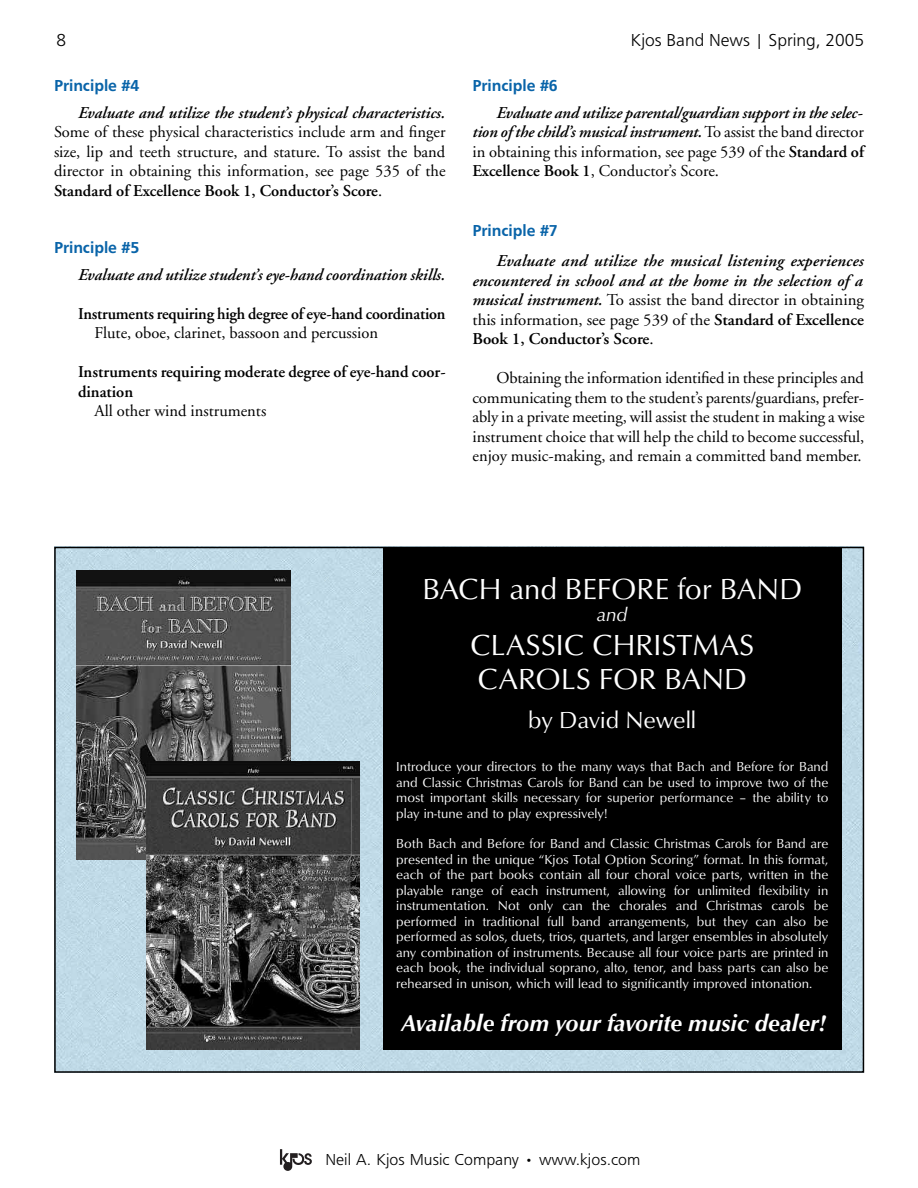
<style>
.page{position:relative;width:918px;height:1188px;background:#fff}
.page>*{position:absolute;margin:0;border:0;box-sizing:border-box;transform-origin:0 0}
.t1{font:30px/34px "Optimum Roman DTC";color:#fff}
.t2{font:24px "Optimum Roman DTC";color:#fff}
.t3{font:23.4px "Optimum Bold Italic DTC";color:#fff}
.t4{font:19.5px "Optimum Roman Italic DTC";color:#fff}
.t5{font:18px "Frugal Sans Light DTC";color:#000}
.t6{font:16.5px/19.5px "Adobe Garamond";color:#000;text-align:justify}
.t7{font:italic 600 16.5px/19.5px "Adobe Garamond";color:#000;text-align:justify}
.t8{font:600 16.5px/19.5px "Adobe Garamond";letter-spacing:-.01em;color:#000}
.t9{font:16.5px "Frugal Sans Bold DTC";color:#0964a9}
.t10{font:16.5px "Frugal Sans Light DTC";color:#000}
.t11{font:13.5px/15.5px "Optimum Roman DTC";color:#fff;text-align:justify}
.s1{font-weight:600}
.s2{font-weight:400;font-style:normal}
.s3{font-style:normal}
</style>
<div class="page">
<svg style="left:280px;top:1149px;width:32px;height:22px"></svg>
<div style="left:57px;top:550px;width:804px;height:520px;background:#c0dae7"></div>
<div style="left:383px;top:548px;width:459px;height:502px;background:#000"></div>
<img style="left:76px;top:571px;width:215px;height:289px">
<img style="left:146px;top:761px;width:214px;height:288px">
<h3 class="t5" style="left:57px;top:29px;width:11px">8</h3>
<h3 class="t5" style="left:631px;top:29px;width:235px">Kjos Band News | Spring, 2005</h3>
<p class="t9" style="left:54px;top:76px;width:87px">Principle #4</p>
<p class="t7" style="left:78px;top:104px;width:369px">Evaluate and utilize the student’s physical characteristics.</p>
<p class="t6" style="left:54px;top:124px;width:393px">Some of these physical characteristics include arm and finger size, lip and teeth structure, and stature. To assist the band director in obtaining this information, see page 535 of the <span class="s1">Standard of Excellence Book 1, Conductor’s Score</span>.</p>
<p class="t9" style="left:54px;top:237px;width:87px">Principle #5</p>
<p class="t7" style="left:78px;top:266px;width:369px">Evaluate and utilize student’s eye-hand coordination skills.</p>
<p class="t8" style="left:78px;top:305px;width:369px">Instruments requiring high degree of eye-hand coordination</p>
<p class="t6" style="left:94px;top:325px;width:285px">Flute, oboe, clarinet, bassoon and percussion</p>
<p class="t8" style="left:78px;top:364px;width:369px">Instruments requiring moderate degree of eye-hand coor&shy;dination</p>
<p class="t6" style="left:94px;top:403px;width:173px">All other wind instruments</p>
<p class="t9" style="left:472px;top:76px;width:87px">Principle #6</p>
<p class="t7" style="left:472px;top:104px;width:393px;text-indent:24px">Evaluate and utilize parental/guardian support in the selec&shy;tion of the child’s musical instrument.<span class="s2">To assist the band director in obtaining this information, see page 539 of the</span> <span class="s3">Standard of Excellence Book 1</span><span class="s2">, Conductor’s Score.</span></p>
<p class="t9" style="left:472px;top:221px;width:87px">Principle #7</p>
<p class="t7" style="left:472px;top:253px;width:393px;text-indent:24px">Evaluate and utilize the musical listening experiences encountered in school and at the home in the selection of a musical instrument. <span class="s2">To assist the band director in obtaining this information, see page 539 of the</span> <span class="s3">Standard of Excellence Book 1, Conductor’s Score</span><span class="s2">.</span></p>
<p class="t6" style="left:473px;top:370px;width:394px;text-indent:24px">Obtaining the information identified in these principles and communicating them to the student’s parents/guardians, prefer&shy;ably in a private meeting, will assist the student in making a wise instrument choice that will help the child to become successful, enjoy music-making, and remain a committed band member.</p>
<h1 class="t1" style="left:422px;top:572px;width:381px">BACH and BEFORE for BAND</h1>
<h3 class="t4" style="left:597px;top:603px;width:32px">and</h3>
<h1 class="t1" style="left:470px;top:628px;width:286px">CLASSIC CHRISTMAS<br>CAROLS FOR BAND</h1>
<h2 class="t2" style="left:528px;top:705px;width:169px">by David Newell</h2>
<p class="t11" style="left:396px;top:759px;width:434px">Introduce your directors to the many ways that Bach and Before for Band and Classic Christmas Carols for Band can be used to improve two of the most important skills necessary for superior performance – the ability to play in-tune and to play expressively!</p>
<p class="t11" style="left:396px;top:836px;width:434px">Both Bach and Before for Band and Classic Christmas Carols for Band are presented in the unique “Kjos Total Option Scoring” format. In this format, each of the part books contain all four choral voice parts, written in the playable range of each instrument, allowing for unlimited flexibility in instrumentation. Not only can the chorales and Christmas carols be performed in traditional full band arrangements, but they can also be performed as solos, duets, trios, quartets, and larger ensembles in absolutely any combination of instruments. Because all four voice parts are printed in each book, the individual soprano, alto, tenor, and bass parts can also be rehearsed in unison, which will lead to significantly improved intonation.</p>
<h3 class="t3" style="left:401px;top:1010px;width:426px">Available from your favorite music dealer!</h3>
<p class="t10" style="left:325px;top:1149px;width:316px">Neil A. Kjos Music Company • www.kjos.com</p>
</div>
